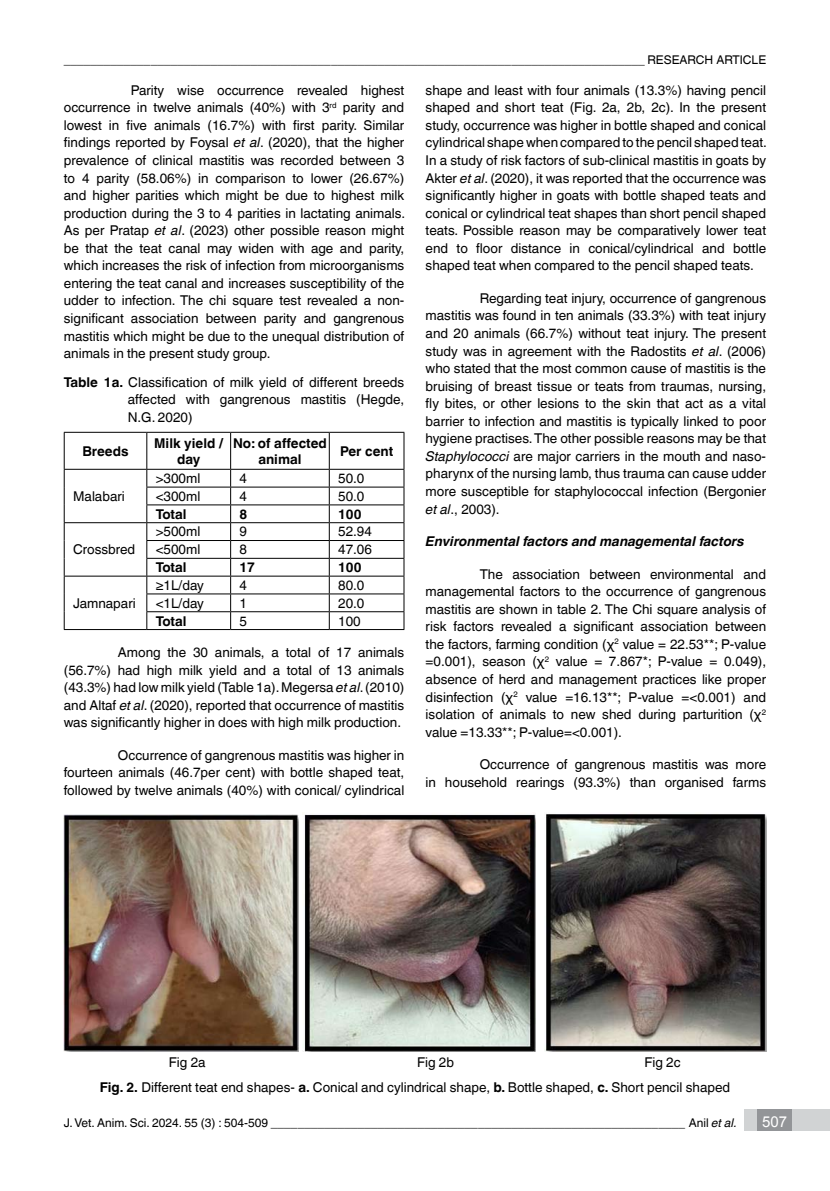
<style>
.page{position:relative;width:830px;height:1191px;background:#fff}
.page>*{position:absolute;margin:0;border:0;box-sizing:border-box;transform-origin:0 0}
.t1{font:15px "Arial";color:#fff}
.t2{font:13.5px/17.5px "Helvetica World";color:#000;text-align:justify}
.t3{font:700 13.5px/16.2px "Helvetica World";color:#000;text-align:center}
.t4{font:italic 700 13.5px "Helvetica World";color:#000}
.t5{font:12px "Helvetica World";color:#000}
.t6{font:italic 12px "Helvetica World";color:#000}
.s1{font-style:italic}
.s2{font-weight:700}
.s3{font-style:normal}
</style>
<div class="page">
<hr style="left:64px;top:432px;width:83px;height:1px;background:#000">
<hr style="left:64px;top:433px;width:1px;height:36px;background:#000">
<hr style="left:147px;top:432px;width:83px;height:1px;background:#000">
<hr style="left:146px;top:433px;width:1px;height:36px;background:#000">
<hr style="left:230px;top:432px;width:99px;height:1px;background:#000">
<hr style="left:230px;top:433px;width:1px;height:36px;background:#000">
<hr style="left:329px;top:432px;width:75px;height:1px;background:#000">
<hr style="left:329px;top:433px;width:1px;height:36px;background:#000">
<hr style="left:403px;top:433px;width:1px;height:36px;background:#000">
<hr style="left:64px;top:469px;width:83px;height:1px;background:#000">
<hr style="left:147px;top:469px;width:83px;height:1px;background:#000">
<hr style="left:230px;top:469px;width:99px;height:1px;background:#000">
<hr style="left:329px;top:469px;width:75px;height:1px;background:#000">
<hr style="left:146px;top:487px;width:84px;height:1px;background:#000">
<hr style="left:230px;top:487px;width:99px;height:1px;background:#000">
<hr style="left:329px;top:487px;width:75px;height:1px;background:#000">
<hr style="left:146px;top:504px;width:84px;height:1px;background:#000">
<hr style="left:230px;top:504px;width:99px;height:1px;background:#000">
<hr style="left:329px;top:504px;width:75px;height:1px;background:#000">
<hr style="left:64px;top:522px;width:83px;height:1px;background:#000">
<hr style="left:147px;top:522px;width:83px;height:1px;background:#000">
<hr style="left:230px;top:522px;width:99px;height:1px;background:#000">
<hr style="left:329px;top:522px;width:75px;height:1px;background:#000">
<hr style="left:146px;top:540px;width:84px;height:1px;background:#000">
<hr style="left:230px;top:540px;width:99px;height:1px;background:#000">
<hr style="left:329px;top:540px;width:75px;height:1px;background:#000">
<hr style="left:146px;top:558px;width:84px;height:1px;background:#000">
<hr style="left:230px;top:558px;width:99px;height:1px;background:#000">
<hr style="left:329px;top:558px;width:75px;height:1px;background:#000">
<hr style="left:64px;top:576px;width:83px;height:1px;background:#000">
<hr style="left:147px;top:576px;width:83px;height:1px;background:#000">
<hr style="left:230px;top:576px;width:99px;height:1px;background:#000">
<hr style="left:329px;top:576px;width:75px;height:1px;background:#000">
<hr style="left:146px;top:593px;width:84px;height:1px;background:#000">
<hr style="left:230px;top:593px;width:99px;height:1px;background:#000">
<hr style="left:329px;top:593px;width:75px;height:1px;background:#000">
<svg style="left:64px;top:469px;width:1px;height:160px"></svg>
<hr style="left:146px;top:611px;width:84px;height:1px;background:#000">
<svg style="left:146px;top:469px;width:1px;height:160px"></svg>
<hr style="left:230px;top:611px;width:99px;height:1px;background:#000">
<svg style="left:230px;top:469px;width:1px;height:160px"></svg>
<hr style="left:329px;top:611px;width:75px;height:1px;background:#000">
<svg style="left:329px;top:469px;width:1px;height:160px"></svg>
<svg style="left:403px;top:469px;width:1px;height:160px"></svg>
<hr style="left:64px;top:629px;width:83px;height:1px;background:#000">
<hr style="left:147px;top:629px;width:83px;height:1px;background:#000">
<hr style="left:230px;top:629px;width:99px;height:1px;background:#000">
<hr style="left:329px;top:629px;width:75px;height:1px;background:#000">
<img style="left:64px;top:814px;width:234px;height:237px">
<img style="left:304px;top:814px;width:231px;height:237px">
<img style="left:544px;top:813px;width:221px;height:238px">
<div style="left:744px;top:1109px;width:85px;height:21px;background:#d1d3d4"></div>
<div style="left:757px;top:1109px;width:34px;height:21px;background:#939598"></div>
<p class="t5" style="left:64px;top:52px;width:592px">_______________________________________________________________________________________ research</p>
<p class="t5" style="left:716px;top:52px;width:9px">article</p>
<p class="t2" style="left:64px;top:81px;width:342px;text-indent:67px">Parity wise occurrence revealed highest occurrence in twelve animals (40%) with 3<sup>rd</sup> parity and lowest in five animals (16.7%) with first parity. Similar findings reported by Foysal <span class="s1">et al</span>. (2020), that the higher prevalence of clinical mastitis was recorded between 3 to 4 parity (58.06%) in comparison to lower (26.67%) and higher parities which might be due to highest milk production during the 3 to 4 parities in lactating animals.<br>As per Pratap <span class="s1">et al</span>. (2023) other possible reason might be that the teat canal may widen with age and parity, which increases the risk of infection from microorganisms entering the teat canal and increases susceptibility of the udder to infection. The chi square test revealed a non&shy;significant association between parity and gangrenous mastitis which might be due to the unequal distribution of animals in the present study group.</p>
<p class="t2" style="left:128px;top:373px;width:278px;text-indent:-64px"><span class="s2">Table 1a.</span> Classification of milk yield of different breeds affected with gangrenous mastitis (Hegde, N.G. 2020)</p>
<p class="t3" style="left:82px;top:443px;width:48px">Breeds</p>
<p class="t3" style="left:154px;top:435px;width:70px">Milk yield / day</p>
<p class="t3" style="left:233px;top:435px;width:95px">No: of affected animal</p>
<p class="t3" style="left:340px;top:443px;width:55px">Per cent</p>
<p class="t2" style="left:73px;top:487px;width:53px">Malabari</p>
<p class="t2" style="left:156px;top:469px;width:46px">&gt;300ml</p>
<p class="t2" style="left:239px;top:469px;width:9px">4</p>
<p class="t2" style="left:338px;top:469px;width:28px">50.0</p>
<p class="t2" style="left:156px;top:487px;width:46px">&lt;300ml</p>
<p class="t2" style="left:239px;top:487px;width:9px">4</p>
<p class="t2" style="left:338px;top:487px;width:28px">50.0</p>
<p class="t3" style="left:156px;top:506px;width:32px">Total</p>
<p class="t3" style="left:239px;top:506px;width:9px">8</p>
<p class="t3" style="left:338px;top:506px;width:25px">100</p>
<p class="t2" style="left:73px;top:541px;width:64px">Crossbred</p>
<p class="t2" style="left:73px;top:594px;width:64px">Jamnapari</p>
<p class="t2" style="left:156px;top:523px;width:46px">&gt;500ml</p>
<p class="t2" style="left:239px;top:523px;width:9px">9</p>
<p class="t2" style="left:338px;top:523px;width:35px">52.94</p>
<p class="t2" style="left:156px;top:541px;width:46px">&lt;500ml</p>
<p class="t2" style="left:239px;top:541px;width:9px">8</p>
<p class="t2" style="left:338px;top:541px;width:35px">47.06</p>
<p class="t3" style="left:156px;top:559px;width:32px">Total</p>
<p class="t3" style="left:239px;top:559px;width:17px">17</p>
<p class="t3" style="left:338px;top:559px;width:25px">100</p>
<p class="t2" style="left:156px;top:576px;width:50px">≥1L/day</p>
<p class="t2" style="left:239px;top:576px;width:9px">4</p>
<p class="t2" style="left:338px;top:576px;width:28px">80.0</p>
<p class="t2" style="left:156px;top:594px;width:50px">&lt;1L/day</p>
<p class="t2" style="left:239px;top:594px;width:9px">1</p>
<p class="t2" style="left:338px;top:594px;width:28px">20.0</p>
<p class="t3" style="left:156px;top:613px;width:32px">Total</p>
<p class="t2" style="left:239px;top:612px;width:9px">5</p>
<p class="t2" style="left:338px;top:612px;width:24px">100</p>
<p class="t2" style="left:64px;top:643px;width:342px;text-indent:54px">Among the 30 animals, a total of 17 animals (56.7%) had high milk yield and a total of 13 animals (43.3%) had low milk yield (Table 1a). Megersa <span class="s1">et al</span>. (2010) and Altaf <span class="s1">et al</span>. (2020), reported that occurrence of mastitis was significantly higher in does with high milk production.</p>
<p class="t2" style="left:64px;top:746px;width:342px;text-indent:54px">Occurrence of gangrenous mastitis was higher in fourteen animals (46.7per cent) with bottle shaped teat, followed by twelve animals (40%) with conical/ cylindrical</p>
<p class="t2" style="left:425px;top:81px;width:342px">shape and least with four animals (13.3%) having pencil shaped and short teat (Fig. 2a, 2b, 2c). In the present study, occurrence was higher in bottle shaped and conical cylindrical shape when compared to the pencil shaped teat.<br>In a study of risk factors of sub-clinical mastitis in goats by Akter <span class="s1">et al</span>. (2020), it was reported that the occurrence was significantly higher in goats with bottle shaped teats and conical or cylindrical teat shapes than short pencil shaped teats. Possible reason may be comparatively lower teat end to floor distance in conical/cylindrical and bottle shaped teat when compared to the pencil shaped teats.</p>
<p class="t2" style="left:425px;top:289px;width:342px;text-indent:54px">Regarding teat injury, occurrence of gangrenous mastitis was found in ten animals (33.3%) with teat injury and 20 animals (66.7%) without teat injury. The present study was in agreement with the Radostits <span class="s1">et al</span>. (2006) who stated that the most common cause of mastitis is the bruising of breast tissue or teats from traumas, nursing, fly bites, or other lesions to the skin that act as a vital barrier to infection and mastitis is typically linked to poor hygiene practises. The other possible reasons may be that <span class="s1">Staphylococci</span> are major carriers in the mouth and naso&shy;pharynx of the nursing lamb, thus trauma can cause udder more susceptible for staphylococcal infection (Bergonier <span class="s1">et al</span>., 2003).</p>
<p class="t4" style="left:425px;top:533px;width:320px">Environmental factors and managemental factors</p>
<p class="t2" style="left:425px;top:565px;width:342px;text-indent:54px">The association between environmental and managemental factors to the occurrence of gangrenous mastitis are shown in table 2. The Chi square analysis of risk factors revealed a significant association between the factors, farming condition (χ<sup>2</sup> value = 22.53**; P-value =0.001), season (χ<sup>2</sup> value = 7.867*; P-value = 0.049), absence of herd and management practices like proper disinfection (χ<sup>2</sup> value =16.13**; P-value =&lt;0.001) and isolation of animals to new shed during parturition (χ<sup>2 </sup>value =13.33**; P-value=&lt;0.001).</p>
<p class="t2" style="left:425px;top:756px;width:342px;text-align:right">Occurrence of gangrenous mastitis was more<br>in household rearings (93.3%) than organised farms</p>
<p class="t2" style="left:169px;top:1053px;width:38px">Fig 2a</p>
<p class="t2" style="left:417px;top:1053px;width:39px">Fig 2b</p>
<p class="t2" style="left:644px;top:1053px;width:38px">Fig 2c</p>
<p class="t2" style="left:100px;top:1078px;width:631px"><span class="s2">Fig. 2.</span> Different teat end shapes- <span class="s2">a.</span> Conical and cylindrical shape, <span class="s2">b.</span> Bottle shaped, <span class="s2">c.</span> Short pencil shaped</p>
<p class="t5" style="left:64px;top:1116px;width:206px">J. Vet. Anim. Sci. 2024. 55 (3) : 504-509</p>
<p class="t6" style="left:688px;top:1116px;width:50px"><span class="s3">Anil</span> et al.</p>
<p class="t1" style="left:761px;top:1111px;width:27px">507</p>
</div>
